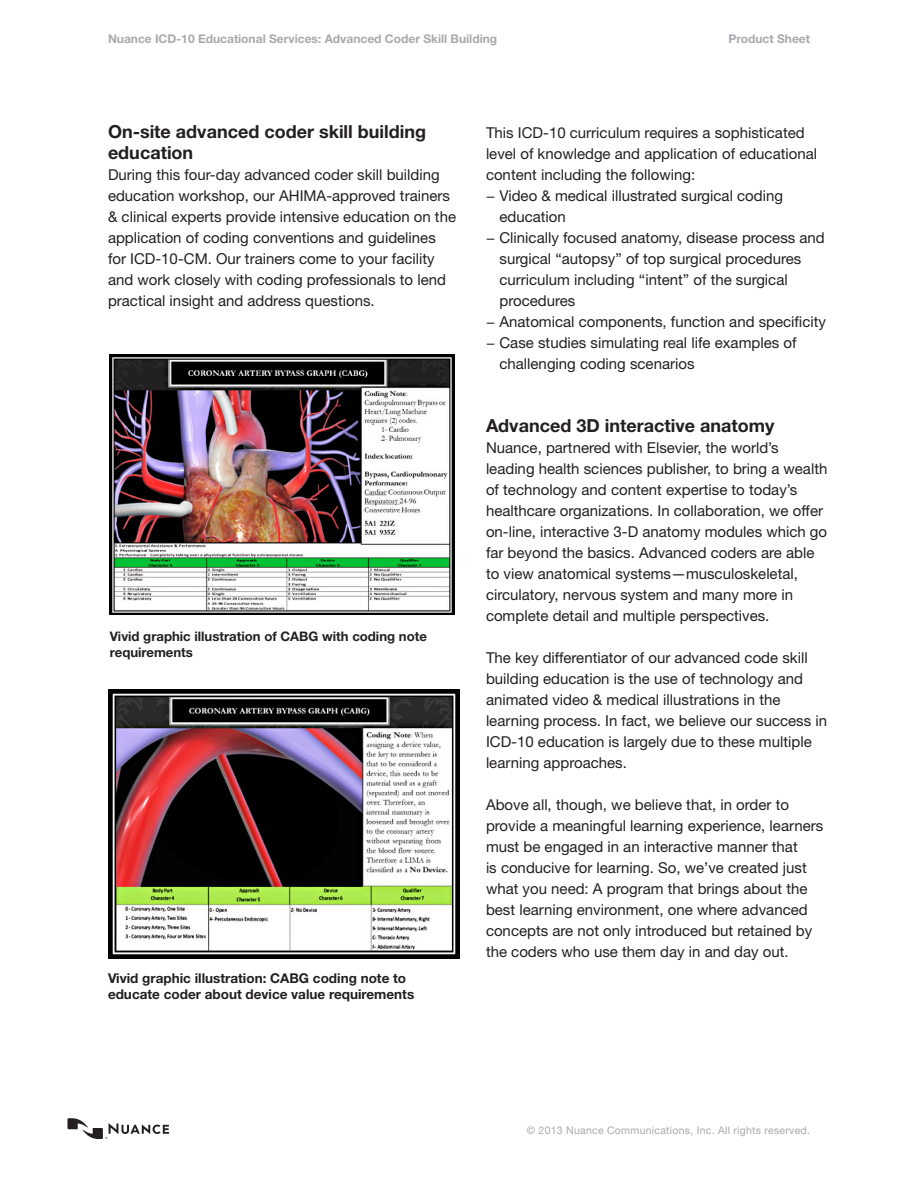
<style>
.page{position:relative;width:918px;height:1188px;background:#fff}
.page>*{position:absolute;margin:0;border:0;box-sizing:border-box;transform-origin:0 0}
.Subhead{font:700 18px/21px "Helvetica Neue LT";color:#231f20}
.body_copy_no_spacing{font:15px/21px "Helvetica Neue LT";color:#231f20}
.Subhead-2{font:700 13.5px/16.2px "Helvetica Neue LT";color:#231f20}
.Subhead-3{font:700 13.2px/15.8px "Helvetica Neue LT";color:#231f20}
.t1{font:700 12px "Helvetica Neue LT";color:#a8a9ad}
.t2{font:10.5px "Helvetica Neue LT";letter-spacing:.025em;color:#a8a9ad}
</style>
<div class="page">
<svg style="left:68px;top:1118px;width:101px;height:21px"></svg>
<img style="left:110px;top:355px;width:344px;height:259px">
<img style="left:108px;top:689px;width:352px;height:270px">
<p class="t1" style="left:108px;top:31px;width:391px">Nuance ICD-10 Educational Services: Advanced Coder Skill Building</p>
<p class="t1" style="left:728px;top:31px;width:83px">Product Sheet</p>
<p class="Subhead" style="left:108px;top:121px;width:320px">On-site advanced coder skill building education</p>
<p class="body_copy_no_spacing" style="left:108px;top:164px;width:350px">During this four-day advanced coder skill building education workshop, our AHIMA-approved trainers &amp; clinical experts provide intensive education on the application of coding conventions and guidelines for ICD-10-CM. Our trainers come to your facility and work closely with coding professionals to lend practical insight and address questions.</p>
<p class="Subhead-3" style="left:110px;top:628px;width:319px">Vivid graphic illustration of CABG with coding note requirements</p>
<p class="Subhead-2" style="left:108px;top:970px;width:308px">Vivid graphic illustration: CABG coding note to educate coder about device value requirements</p>
<p class="body_copy_no_spacing" style="left:486px;top:122px;width:333px">This ICD-10 curriculum requires a sophisticated level of knowledge and application of educational content including the following:</p>
<p class="body_copy_no_spacing" style="left:500px;top:185px;width:285px;text-indent:-14px">− Video &amp; medical illustrated surgical coding education</p>
<p class="body_copy_no_spacing" style="left:500px;top:227px;width:327px;text-indent:-14px">− Clinically focused anatomy, disease process and surgical “autopsy” of top surgical procedures curriculum including “intent” of the surgical procedures</p>
<p class="body_copy_no_spacing" style="left:486px;top:311px;width:341px">− Anatomical components, function and specificity</p>
<p class="body_copy_no_spacing" style="left:500px;top:332px;width:298px;text-indent:-14px">− Case studies simulating real life examples of challenging coding scenarios</p>
<p class="Subhead" style="left:486px;top:415px;width:290px">Advanced 3D interactive anatomy</p>
<p class="body_copy_no_spacing" style="left:486px;top:437px;width:343px">Nuance, partnered with Elsevier, the world’s leading health sciences publisher, to bring a wealth of technology and content expertise to today’s healthcare organizations. In collaboration, we offer on-line, interactive 3-D anatomy modules which go far beyond the basics. Advanced coders are able to view anatomical systems—musculoskeletal, circulatory, nervous system and many more in complete detail and multiple perspectives.</p>
<p class="body_copy_no_spacing" style="left:486px;top:647px;width:343px">The key differentiator of our advanced code skill building education is the use of technology and animated video &amp; medical illustrations in the learning process. In fact, we believe our success in ICD-10 education is largely due to these multiple learning approaches.</p>
<p class="body_copy_no_spacing" style="left:486px;top:794px;width:339px">Above all, though, we believe that, in order to provide a meaningful learning experience, learners must be engaged in an interactive manner that<br>is conducive for learning. So, we’ve created just what you need: A program that brings about the best learning environment, one where advanced concepts are not only introduced but retained by the coders who use them day in and day out.</p>
<p class="t2" style="left:527px;top:1124px;width:285px">© 2013 Nuance Communications, Inc. All rights reserved.</p>
</div>
